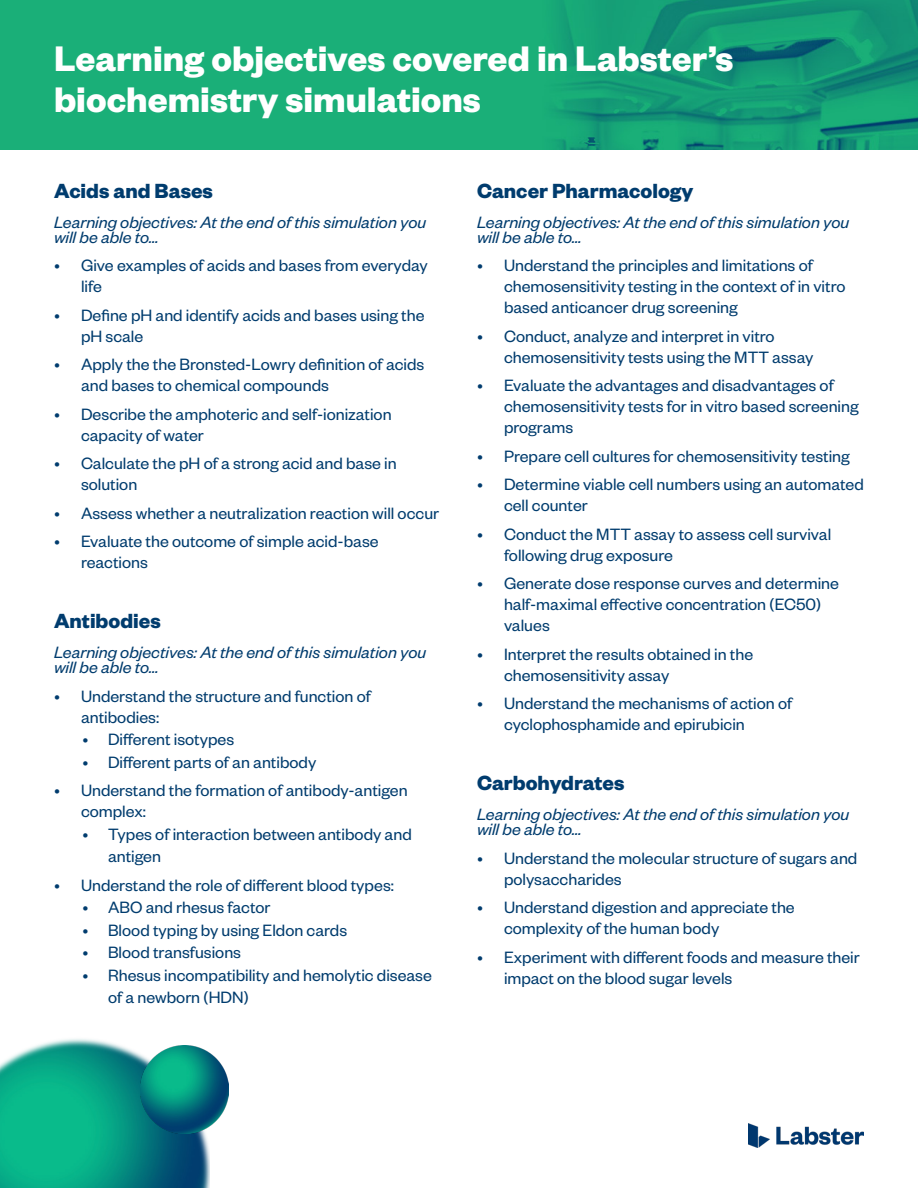
<style>
.page{position:relative;width:918px;height:1188px;background:#fff}
.page>*{position:absolute;margin:0;border:0;box-sizing:border-box;transform-origin:0 0}
.Dark_title{font:700 39px/40.5px "Founders Grotesk";color:#fff}
.t1{font:700 22.5px "Founders Grotesk";color:#003c6e}
.t2{font:18px/21px "Founders Grotesk";color:#003c6e}
.t3{font:italic 18px/15px "Founders Grotesk";color:#003c6e}
</style>
<div class="page">
<img style="left:0;top:1039px;width:210px;height:149px">
<img style="left:140px;top:1046px;width:88px;height:88px">
<img style="left:749px;top:1123px;width:115px;height:24px">
<img style="left:0;top:0;width:918px;height:149px">
<p class="Dark_title" style="left:54px;top:36px;width:681px">Learning objectives covered in Labster’s biochemistry simulations</p>
<p class="t1" style="left:54px;top:176px;width:161px">Acids and Bases</p>
<p class="t3" style="left:54px;top:214px;width:374px">Learning objectives: At the end of this simulation you will be able to…</p>
<p class="t2" style="left:81px;top:254px;width:348px;text-indent:-27px">• Give examples of acids and bases from everyday life</p>
<p class="t2" style="left:81px;top:304px;width:345px;text-indent:-27px">• Define pH and identify acids and bases using the pH scale</p>
<p class="t2" style="left:81px;top:353px;width:345px;text-indent:-27px">• Apply the the Bronsted-Lowry definition of acids and bases to chemical compounds</p>
<p class="t2" style="left:81px;top:403px;width:312px;text-indent:-27px">• Describe the amphoteric and self-ionization capacity of water</p>
<p class="t2" style="left:81px;top:452px;width:317px;text-indent:-27px">• Calculate the pH of a strong acid and base in solution</p>
<p class="t2" style="left:54px;top:502px;width:387px">• Assess whether a neutralization reaction will occur</p>
<p class="t2" style="left:81px;top:530px;width:299px;text-indent:-27px">• Evaluate the outcome of simple acid-base reactions</p>
<p class="t1" style="left:54px;top:607px;width:108px">Antibodies</p>
<p class="t3" style="left:54px;top:644px;width:374px">Learning objectives: At the end of this simulation you will be able to…</p>
<p class="t2" style="left:81px;top:685px;width:291px;text-indent:-27px">• Understand the structure and function of antibodies:</p>
<p class="t2" style="left:82px;top:728px;width:153px">• Different isotypes</p>
<p class="t2" style="left:82px;top:751px;width:235px">• Different parts of an antibody</p>
<p class="t2" style="left:81px;top:779px;width:328px;text-indent:-27px">• Understand the formation of antibody-antigen complex:</p>
<p class="t2" style="left:108px;top:822px;width:305px;line-height:22.5px;text-indent:-26px">• Types of interaction between antibody and antigen</p>
<p class="t2" style="left:54px;top:874px;width:341px">• Understand the role of different blood types:</p>
<p class="t2" style="left:82px;top:896px;width:190px">• ABO and rhesus factor</p>
<p class="t2" style="left:82px;top:919px;width:266px">• Blood typing by using Eldon cards</p>
<p class="t2" style="left:82px;top:941px;width:160px">• Blood transfusions</p>
<p class="t2" style="left:108px;top:963px;width:325px;line-height:22.5px;text-indent:-26px">• Rhesus incompatibility and hemolytic disease of a newborn (HDN)</p>
<p class="t1" style="left:477px;top:176px;width:218px">Cancer Pharmacology</p>
<p class="t3" style="left:477px;top:214px;width:374px">Learning objectives: At the end of this simulation you will be able to…</p>
<p class="t2" style="left:504px;top:254px;width:343px;text-indent:-27px">• Understand the principles and limitations of chemosensitivity testing in the context of in vitro based anticancer drug screening</p>
<p class="t2" style="left:504px;top:325px;width:311px;text-indent:-27px">• Conduct, analyze and interpret in vitro chemosensitivity tests using the MTT assay</p>
<p class="t2" style="left:504px;top:374px;width:356px;text-indent:-27px">• Evaluate the advantages and disadvantages of chemosensitivity tests for in vitro based screening programs</p>
<p class="t2" style="left:477px;top:445px;width:374px">• Prepare cell cultures for chemosensitivity testing</p>
<p class="t2" style="left:504px;top:473px;width:361px;text-indent:-27px">• Determine viable cell numbers using an automated cell counter</p>
<p class="t2" style="left:504px;top:523px;width:329px;text-indent:-27px">• Conduct the MTT assay to assess cell survival following drug exposure</p>
<p class="t2" style="left:504px;top:572px;width:336px;text-indent:-27px">• Generate dose response curves and determine half-maximal effective concentration (EC50) values</p>
<p class="t2" style="left:504px;top:643px;width:251px;text-indent:-27px">• Interpret the results obtained in the chemosensitivity assay</p>
<p class="t2" style="left:504px;top:692px;width:290px;text-indent:-27px">• Understand the mechanisms of action of cyclophosphamide and epirubicin</p>
<p class="t1" style="left:477px;top:769px;width:149px">Carbohydrates</p>
<p class="t3" style="left:477px;top:806px;width:374px">Learning objectives: At the end of this simulation you will be able to…</p>
<p class="t2" style="left:504px;top:847px;width:355px;text-indent:-27px">• Understand the molecular structure of sugars and polysaccharides</p>
<p class="t2" style="left:504px;top:896px;width:292px;text-indent:-27px">• Understand digestion and appreciate the complexity of the human body</p>
<p class="t2" style="left:504px;top:946px;width:357px;text-indent:-27px">• Experiment with different foods and measure their impact on the blood sugar levels</p>
</div>
